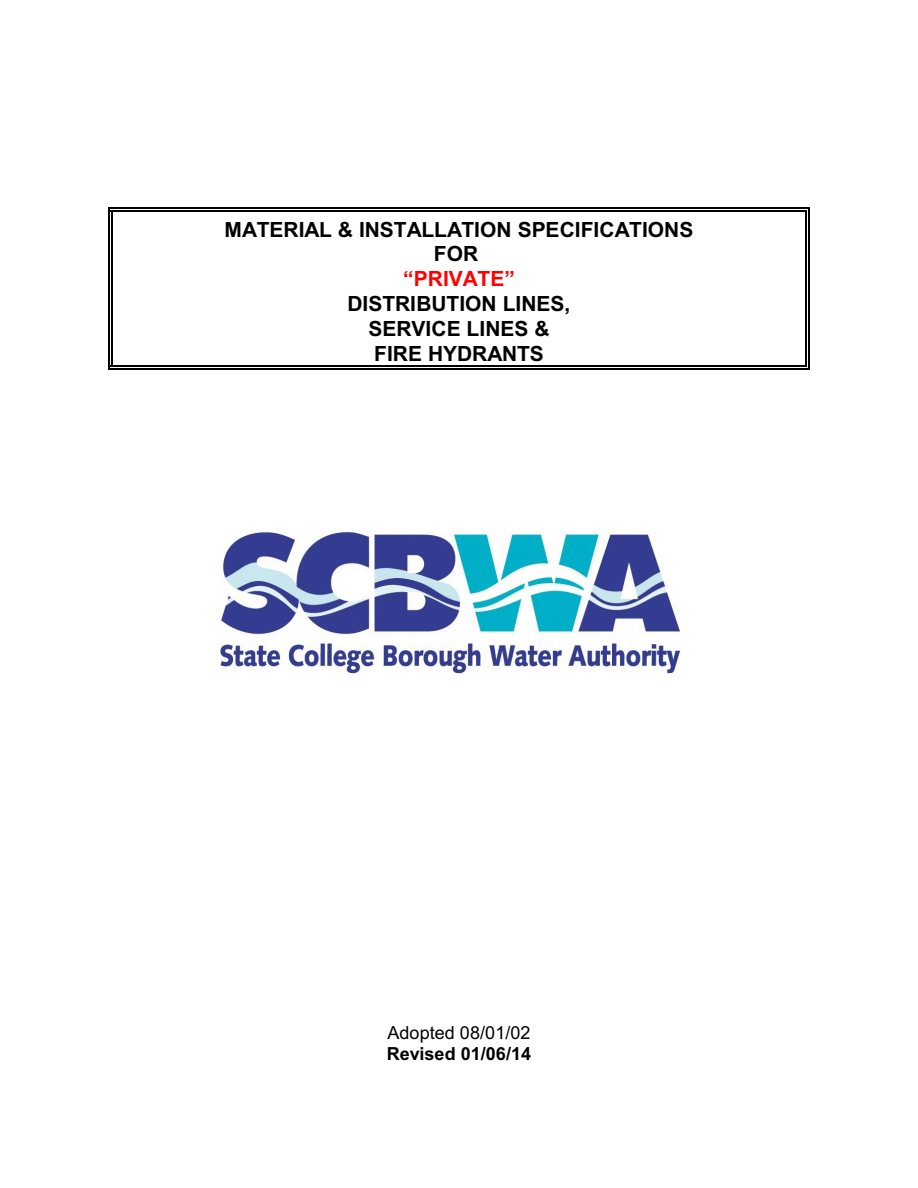
<style>
.page{position:relative;width:918px;height:1188px;background:#fff}
.page>*{position:absolute;margin:0;border:0;box-sizing:border-box;transform-origin:0 0}
.t1{font:700 21px/24.9px "Arial";color:#000;text-align:center}
.t2{font:700 21px "Arial";color:#f00}
.t3{font:18px "Arial";letter-spacing:.01em;color:#000}
.t4{font:700 18px "Arial";color:#000}
</style>
<div class="page">
<hr style="left:111px;top:210px;width:1px;height:157px;background:#000">
<hr style="left:806px;top:210px;width:1px;height:157px;background:#000">
<hr style="left:111px;top:210px;width:696px;height:1px;background:#000">
<hr style="left:111px;top:365px;width:696px;height:2px;background:#000">
<hr style="left:108px;top:207px;width:1px;height:163px;background:#000">
<hr style="left:809px;top:207px;width:1px;height:163px;background:#000">
<hr style="left:108px;top:207px;width:702px;height:2px;background:#000">
<hr style="left:108px;top:368px;width:702px;height:2px;background:#000">
<img style="left:220px;top:531px;width:459px;height:143px">
<p class="t1" style="left:224px;top:219px;width:470px">MATERIAL &amp; INSTALLATION SPECIFICATIONS<br>FOR</p>
<p class="t2" style="left:403px;top:271px;width:113px">“PRIVATE”</p>
<p class="t1" style="left:347px;top:293px;width:225px">DISTRIBUTION LINES,<br>SERVICE LINES &amp;<br>FIRE HYDRANTS</p>
<p class="t3" style="left:388px;top:1026px;width:145px">Adopted 08/01/02</p>
<p class="t4" style="left:387px;top:1047px;width:146px">Revised 01/06/14</p>
</div>
